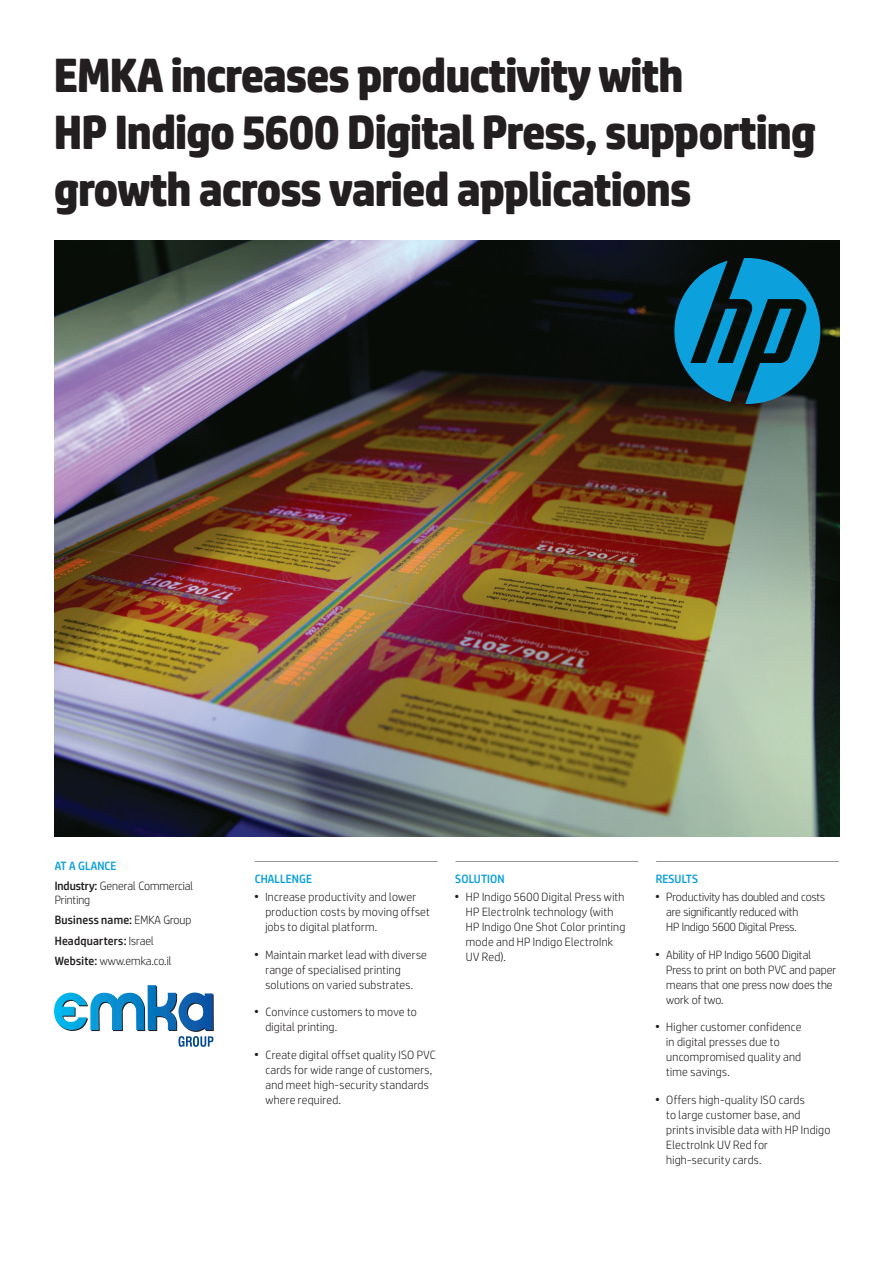
<style>
.page{position:relative;width:893px;height:1263px;background:#fff}
.page>*{position:absolute;margin:0;border:0;box-sizing:border-box;transform-origin:0 0}
.t1{font:700 48px/57px "HP Display Beta";letter-spacing:-.02em;color:#231f20}
.bullets{font:300 12px/15px "HP Display Beta";letter-spacing:.02em;color:#231f20}
.bullets-2{font:300 12px/15px "HP Display Beta";color:#231f20}
.bullets-3{font:300 12px/15px "HP Display Beta";letter-spacing:-.005em;color:#231f20}
.sub-headers_solution{font:300 12px/14.4px "HP Display Beta";color:#231f20}
.sub-headers_solution-2{font:12px "HP Display Beta";letter-spacing:.02em;color:#231f20}
.sub-headers_solution-3{font:12px "HP Display Beta";letter-spacing:.01em;color:#0ca0dd}
.s1{font-weight:400}
.s2{font-weight:300}
</style>
<div class="page">
<hr style="left:255px;top:861px;width:182px;height:1px;background:#939598">
<hr style="left:455px;top:861px;width:183px;height:1px;background:#939598">
<hr style="left:656px;top:861px;width:183px;height:1px;background:#939598">
<img style="left:54px;top:240px;width:785px;height:597px">
<svg style="left:54px;top:985px;width:160px;height:62px"></svg>
<svg style="left:674px;top:258px;width:146px;height:146px;background:#0c5b7a"></svg>
<p class="t1" style="left:54px;top:49px;width:764px">EMKA increases productivity with<br>HP Indigo 5600 Digital Press, supporting growth across varied applications</p>
<p class="sub-headers_solution-3" style="left:55px;top:860px;width:63px">AT A GLANCE</p>
<p class="sub-headers_solution" style="left:55px;top:879px;width:140px"><span class="s1">Industry:</span> General Commercial<br>Printing</p>
<p class="sub-headers_solution-2" style="left:55px;top:915px;width:138px">Business name: <span class="s2">EMKA Group</span></p>
<p class="sub-headers_solution-2" style="left:55px;top:935px;width:101px">Headquarters: <span class="s2">Israel</span></p>
<p class="sub-headers_solution" style="left:55px;top:954px;width:118px"><span class="s1">Website:</span> www.emka.co.il</p>
<p class="sub-headers_solution-3" style="left:255px;top:874px;width:59px">CHALLENGE</p>
<p class="bullets" style="left:265px;top:890px;width:166px;text-indent:-11px">● Increase productivity and lower production costs by moving offset jobs to digital platform.</p>
<p class="bullets" style="left:265px;top:948px;width:163px;text-indent:-11px">● Maintain market lead with diverse range of specialised printing solutions on varied substrates.</p>
<p class="bullets" style="left:265px;top:1005px;width:153px;text-indent:-11px">● Convince customers to move to digital printing.</p>
<p class="bullets" style="left:265px;top:1048px;width:172px;text-indent:-11px">● Create digital offset quality ISO PVC cards for wide range of customers, and meet high-security standards where required.</p>
<p class="sub-headers_solution-3" style="left:455px;top:874px;width:51px">SOLUTION</p>
<p class="bullets" style="left:466px;top:890px;width:161px;text-indent:-11px">● HP Indigo 5600 Digital Press with<br>HP ElectroInk technology (with<br>HP Indigo One Shot Color printing mode and HP Indigo ElectroInk<br>UV Red).</p>
<p class="sub-headers_solution-3" style="left:656px;top:874px;width:44px">RESULTS</p>
<p class="bullets-3" style="left:666px;top:890px;width:160px;text-indent:-10px">● Productivity has doubled and costs are significantly reduced with<br>HP Indigo 5600 Digital Press.</p>
<p class="bullets-2" style="left:666px;top:948px;width:171px;text-indent:-10px">● Ability of HP Indigo 5600 Digital<br>Press to print on both PVC and paper means that one press now does the work of two.</p>
<p class="bullets" style="left:666px;top:1020px;width:137px;text-indent:-10px">● Higher customer confidence in digital presses due to uncompromised quality and time savings.</p>
<p class="bullets" style="left:666px;top:1093px;width:166px;text-indent:-11px">● Offers high-quality ISO cards<br>to large customer base, and prints invisible data with HP Indigo<br>ElectroInk UV Red for high-security cards.</p>
</div>
